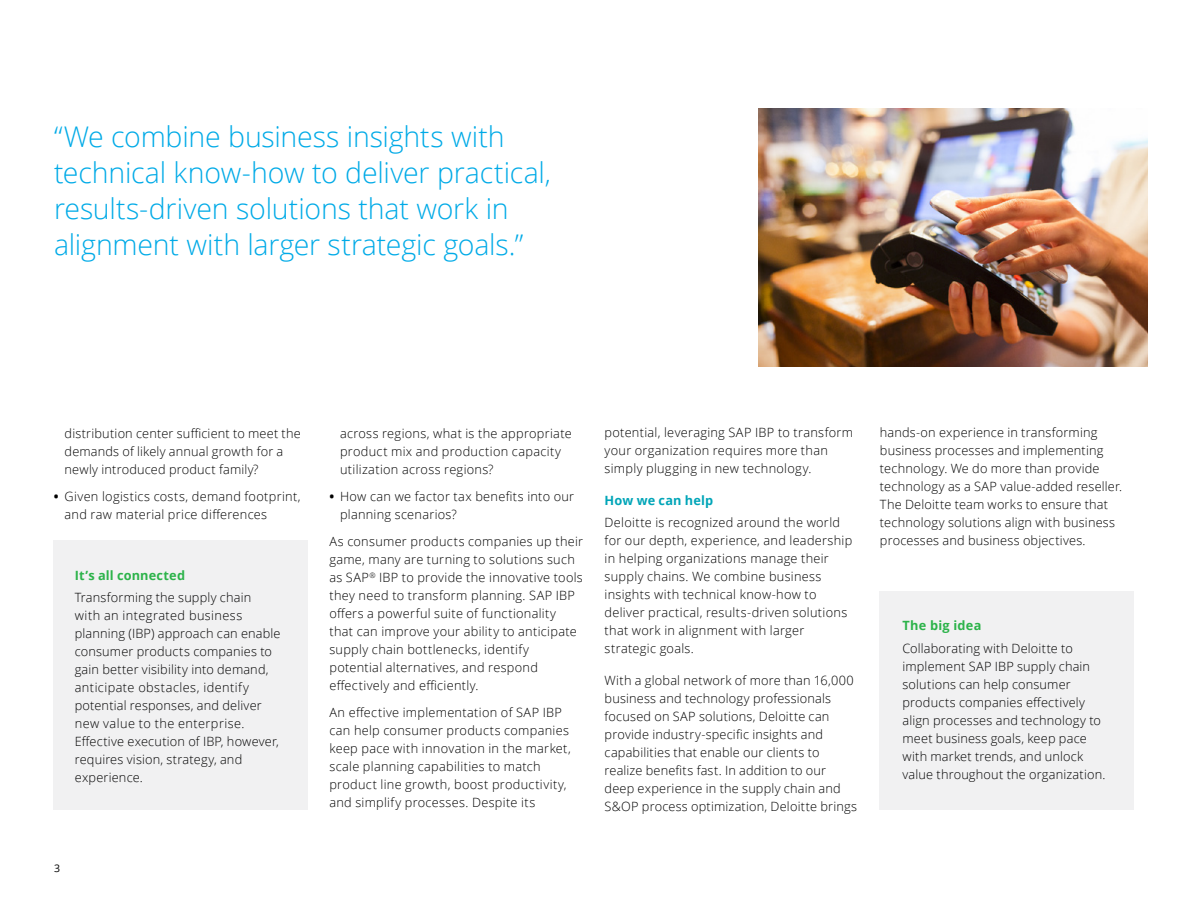
<style>
.page{position:relative;width:1188px;height:918px;background:#fff}
.page>*{position:absolute;margin:0;border:0;box-sizing:border-box;transform-origin:0 0}
.t1{font:300 28.5px/36px "Open Sans";letter-spacing:-.005em;color:#00aae7}
.t2{font:300 12.75px/18px "Open Sans";letter-spacing:.02em;color:#000}
.t3{font:700 12.75px "Open Sans";letter-spacing:.02em;color:#2cb34a}
.t4{font:700 12.75px "Open Sans";letter-spacing:.01em;color:#00a5b8}
.t5{font:10.5px "Open Sans";color:#000}
.s1{font-weight:700}
</style>
<div class="page">
<img style="left:759px;top:108px;width:389px;height:258px">
<div style="left:880px;top:591px;width:254px;height:219px;background:#f1f1f2"></div>
<div style="left:54px;top:540px;width:254px;height:270px;background:#f1f1f2"></div>
<h1 class="t1" style="left:54px;top:118px;width:499px">“We combine business insights with technical know-how to deliver practical, results-driven solutions that work in alignment with larger strategic goals.”</h1>
<p class="t2" style="left:65px;top:424px;width:238px">distribution center sufficient to meet the demands of likely annual growth for a newly introduced product family?</p>
<p class="t2" style="left:65px;top:487px;width:237px;text-indent:-11px"><span class="s1">•</span> Given logistics costs, demand footprint, and raw material price differences</p>
<p class="t3" style="left:75px;top:566px;width:112px">It’s all connected</p>
<p class="t2" style="left:75px;top:588px;width:207px">Transforming the supply chain<br>with an integrated business planning (IBP) approach can enable consumer products companies to gain better visibility into demand, anticipate obstacles, identify potential responses, and deliver new value to the enterprise.<br>Effective execution of IBP, however, requires vision, strategy, and experience.</p>
<p class="t5" style="left:54px;top:861px;width:8px">3</p>
<p class="t2" style="left:340px;top:424px;width:233px">across regions, what is the appropriate product mix and production capacity utilization across regions?</p>
<p class="t2" style="left:340px;top:487px;width:236px;text-indent:-11px"><span class="s1">•</span> How can we factor tax benefits into our planning scenarios?</p>
<p class="t2" style="left:329px;top:532px;width:255px">As consumer products companies up their game, many are turning to solutions such as SAP<sup>®</sup> IBP to provide the innovative tools they need to transform planning. SAP IBP offers a powerful suite of functionality<br>that can improve your ability to anticipate supply chain bottlenecks, identify potential alternatives, and respond effectively and efficiently.</p>
<p class="t2" style="left:329px;top:703px;width:243px">An effective implementation of SAP IBP can help consumer products companies keep pace with innovation in the market, scale planning capabilities to match product line growth, boost productivity, and simplify processes. Despite its</p>
<p class="t2" style="left:605px;top:423px;width:250px">potential, leveraging SAP IBP to transform your organization requires more than simply plugging in new technology.</p>
<p class="t4" style="left:605px;top:491px;width:110px">How we can help</p>
<p class="t2" style="left:605px;top:513px;width:249px">Deloitte is recognized around the world for our depth, experience, and leadership in helping organizations manage their supply chains. We combine business insights with technical know-how to deliver practical, results-driven solutions that work in alignment with larger strategic goals.</p>
<p class="t2" style="left:605px;top:671px;width:254px">With a global network of more than 16,000 business and technology professionals focused on SAP solutions, Deloitte can provide industry-specific insights and capabilities that enable our clients to realize benefits fast. In addition to our deep experience in the supply chain and S&amp;OP process optimization, Deloitte brings</p>
<p class="t2" style="left:880px;top:423px;width:244px">hands-on experience in transforming business processes and implementing technology. We do more than provide technology as a SAP value-added reseller.<br>The Deloitte team works to ensure that technology solutions align with business processes and business objectives.</p>
<p class="t3" style="left:902px;top:616px;width:80px">The big idea</p>
<p class="t2" style="left:902px;top:639px;width:204px">Collaborating with Deloitte to implement SAP IBP supply chain solutions can help consumer products companies effectively align processes and technology to meet business goals, keep pace with market trends, and unlock value throughout the organization.</p>
</div>
